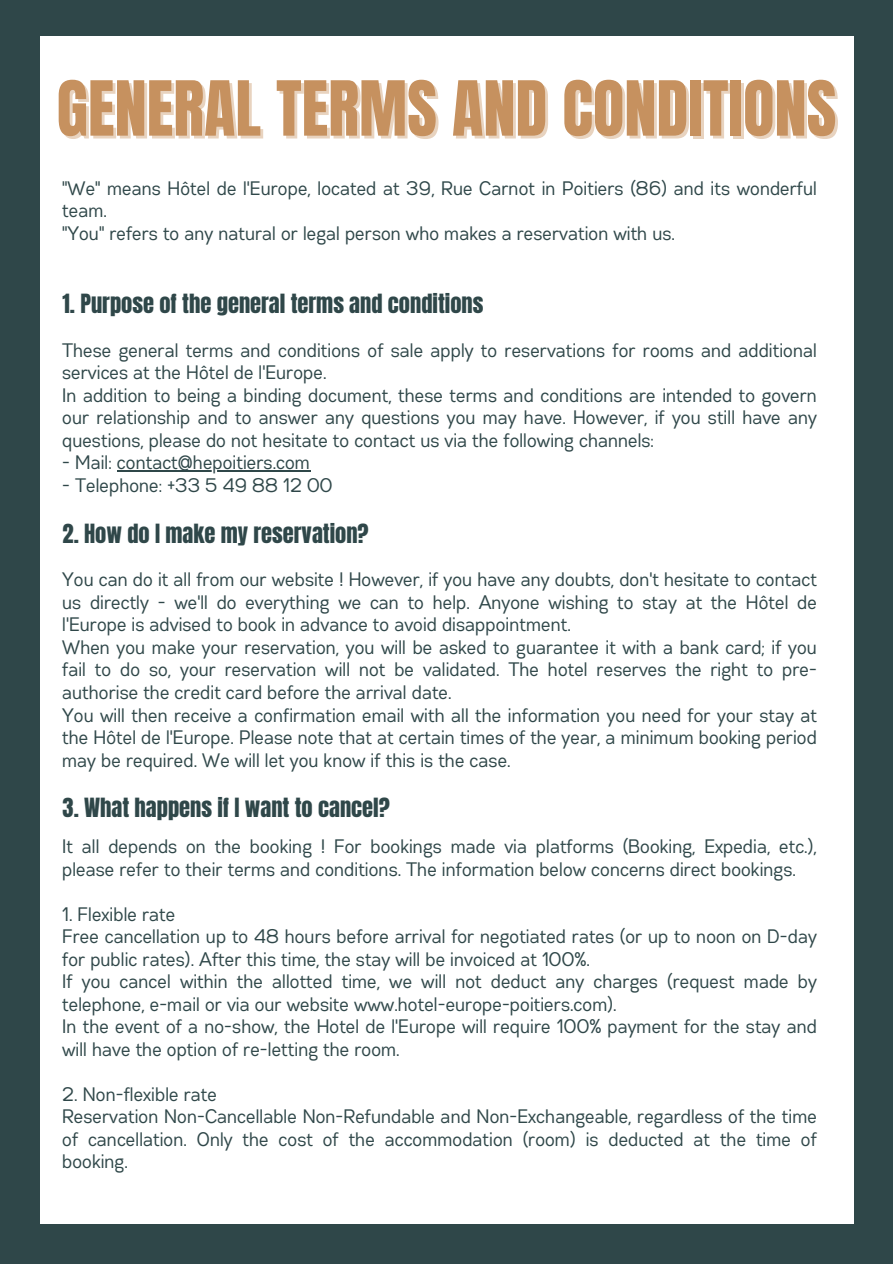
<style>
.page{position:relative;width:893px;height:1264px;background:#fff}
.page>*{position:absolute;margin:0;border:0;box-sizing:border-box;transform-origin:0 0}
.t1{font:64.5px "Anton";color:#c6915f}
.t2{font:22.5px "Anton";color:#2f4749}
.t3{font:19.5px/22.5px "Gabriel Sans Cond";color:#2f4749}
</style>
<div class="page">
<div style="left:0;top:0;width:892px;height:35px;background:#2f4749"></div>
<div style="left:0;top:1224px;width:892px;height:39px;background:#2f4749"></div>
<div style="left:0;top:16px;width:39px;height:1247px;background:#2f4749"></div>
<div style="left:854px;top:16px;width:38px;height:1244px;background:#2f4749"></div>
<hr style="left:117px;top:470px;width:193px;height:1px;background:#2f4749">
<h1 class="t1" style="left:57px;top:62px;width:781px">GENERAL TERMS AND CONDITIONS</h1>
<p class="t3" style="left:63px;top:178px;width:756px">"We" means Hôtel de l'Europe, located at 39, Rue Carnot in Poitiers (86) and its wonderful team.</p>
<p class="t3" style="left:63px;top:223px;width:614px">"You" refers to any natural or legal person who makes a reservation with us.</p>
<p class="t2" style="left:63px;top:287px;width:422px">1. Purpose of the general terms and conditions</p>
<p class="t3" style="left:63px;top:340px;width:756px">These general terms and conditions of sale apply to reservations for rooms and additional services at the Hôtel de l'Europe.</p>
<p class="t3" style="left:63px;top:385px;width:756px;text-align:justify">In addition to being a binding document, these terms and conditions are intended to govern our relationship and to answer any questions you may have. However, if you still have any questions, please do not hesitate to contact us via the following channels:</p>
<p class="t3" style="left:63px;top:452px;width:249px">- Mail: contact@hepoitiers.com</p>
<p class="t3" style="left:63px;top:475px;width:272px">- Telephone: +33 5 49 88 12 00</p>
<h2 class="t2" style="left:63px;top:517px;width:307px">2. How do I make my reservation?</h2>
<p class="t3" style="left:63px;top:569px;width:756px;text-align:justify">You can do it all from our website ! However, if you have any doubts, don't hesitate to contact us directly - we'll do everything we can to help. Anyone wishing to stay at the Hôtel de l'Europe is advised to book in advance to avoid disappointment.</p>
<p class="t3" style="left:63px;top:637px;width:756px;text-align:justify">When you make your reservation, you will be asked to guarantee it with a bank card; if you fail to do so, your reservation will not be validated. The hotel reserves the right to pre&shy;authorise the credit card before the arrival date.</p>
<p class="t3" style="left:63px;top:704px;width:756px;text-align:justify">You will then receive a confirmation email with all the information you need for your stay at the Hôtel de l'Europe. Please note that at certain times of the year, a minimum booking period may be required. We will let you know if this is the case.</p>
<h2 class="t2" style="left:63px;top:791px;width:329px">3. What happens if I want to cancel?</h2>
<p class="t3" style="left:63px;top:836px;width:756px">It all depends on the booking ! For bookings made via platforms (Booking, Expedia, etc.), please refer to their terms and conditions. The information below concerns direct bookings.</p>
<p class="t3" style="left:63px;top:904px;width:115px">1. Flexible rate</p>
<p class="t3" style="left:63px;top:926px;width:756px">Free cancellation up to 48 hours before arrival for negotiated rates (or up to noon on D-day for public rates). After this time, the stay will be invoiced at 100%.</p>
<p class="t3" style="left:63px;top:971px;width:756px">If you cancel within the allotted time, we will not deduct any charges (request made by telephone, e-mail or via our website www.hotel-europe-poitiers.com).</p>
<p class="t3" style="left:63px;top:1016px;width:756px">In the event of a no-show, the Hotel de l'Europe will require 100% payment for the stay and will have the option of re-letting the room.</p>
<p class="t3" style="left:63px;top:1084px;width:156px">2. Non-flexible rate</p>
<p class="t3" style="left:63px;top:1106px;width:756px;text-align:justify">Reservation Non-Cancellable Non-Refundable and Non-Exchangeable, regardless of the time of cancellation. Only the cost of the accommodation (room) is deducted at the time of booking.</p>
</div>
